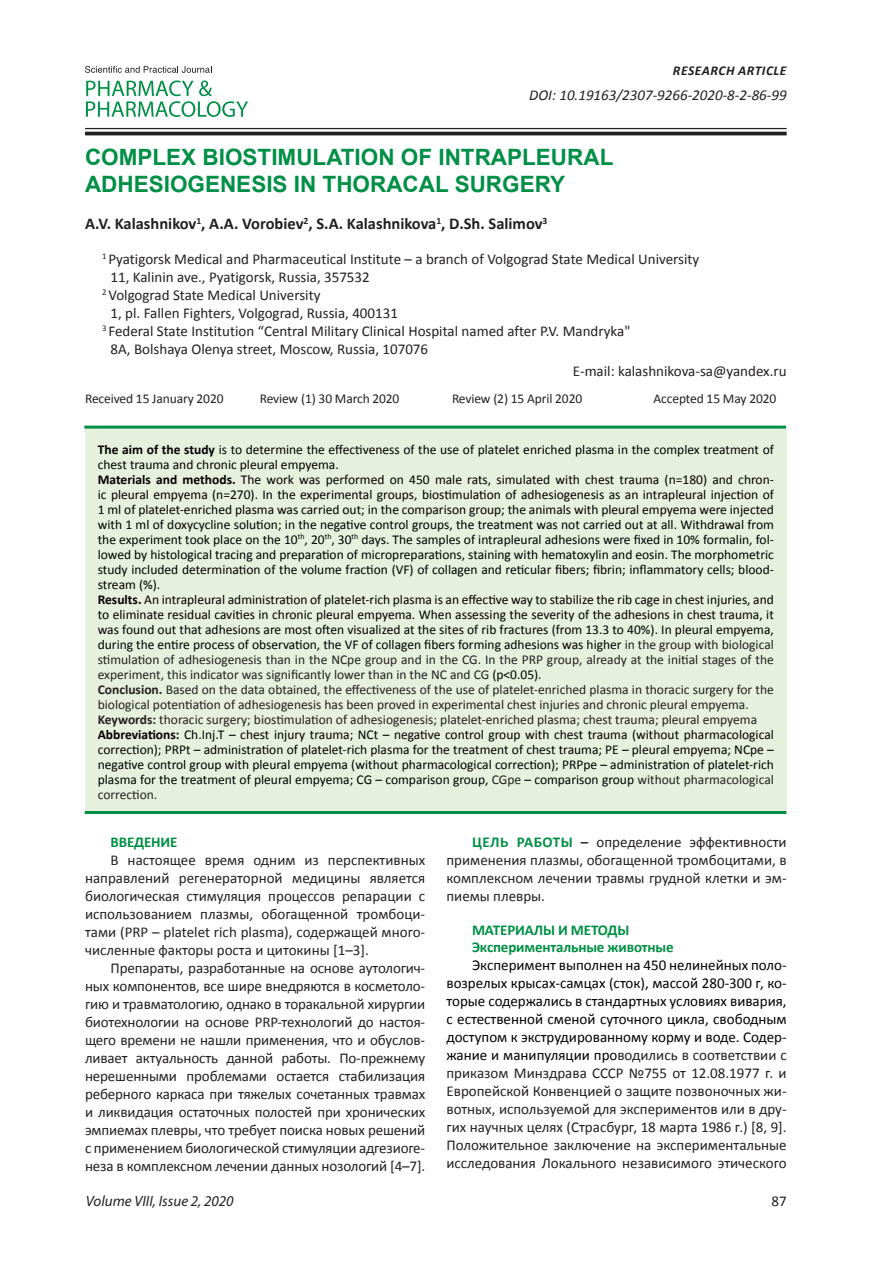
<style>
.page{position:relative;width:893px;height:1263px;background:#fff}
.page>*{position:absolute;margin:0;border:0;box-sizing:border-box;transform-origin:0 0}
._2_Заголовок{font:700 22.5px/27px "Arial";color:#008f46}
._3_Авторы{font:700 16.5px "Calibri";color:#231f20}
._6_Текст{font:15px/18px "Calibri";color:#231f20;text-align:justify}
.адрес{font:15px/18px "Calibri";color:#231f20}
._6_Текст-2{font:700 15px "Calibri";letter-spacing:-.01em;color:#008f46}
.индекс{font:italic 15px "Calibri";color:#231f20}
.почта{font:15px "Calibri";color:#231f20}
.t1{font:italic 15px "Myriad Pro";color:#231f20}
.анонс{font:13.5px/15px "Calibri";color:#000;text-align:justify}
.анонс-2{font:13.5px/15px "Calibri";color:#231f20}
._6_Текст-3{font:13.5px "Calibri";letter-spacing:-.01em;color:#231f20}
.t2{font:italic 700 13.5px "Calibri";letter-spacing:.04em;color:#231f20}
.s1{font-weight:700}
.s2{color:#231f20}
.s3{font-weight:700;color:#008f46}
.s4{color:#000}
</style>
<div class="page">
<hr style="left:85px;top:128px;width:702px;height:1px;background:#231f20">
<hr style="left:85px;top:132px;width:702px;height:3px;background:#231f20">
<svg style="left:86px;top:81px;width:162px;height:36px"></svg>
<svg style="left:85px;top:66px;width:127px;height:7px"></svg>
<div style="left:85px;top:426px;width:702px;height:386px;background:#e5f0dd"></div>
<hr style="left:84px;top:426px;width:702px;height:3px;background:#008f46">
<hr style="left:85px;top:811px;width:701px;height:3px;background:#008f46">
<p class="t2" style="left:673px;top:62px;width:115px">RESEARCH ARTICLE</p>
<p class="индекс" style="left:529px;top:85px;width:259px">DOI: 10.19163/2307-9266-2020-8-2-86-99</p>
<p class="_2_Заголовок" style="left:85px;top:144px;width:530px">COMPLEX BIOSTIMULATION OF INTRAPLEURAL<br>ADHESIOGENESIS IN THORACAL SURGERY</p>
<p class="_3_Авторы" style="left:85px;top:213px;width:464px">A.V. Kalashnikov<sup>1</sup>, A.A. Vorobiev<sup>2</sup>, S.A. Kalashnikova<sup>1</sup>, D.Sh. Salimov<sup>3</sup></p>
<p class="адрес" style="left:111px;top:250px;width:590px;text-indent:-9px"><sup>1</sup> Pyatigorsk Medical and Pharmaceutical Institute – a branch of Volgograd State Medical University<br>11, Kalinin ave., Pyatigorsk, Russia, 357532</p>
<p class="адрес" style="left:111px;top:286px;width:289px;text-indent:-9px"><sup>2</sup> Volgograd State Medical University<br>1, pl. Fallen Fighters, Volgograd, Russia, 400131</p>
<p class="адрес" style="left:111px;top:322px;width:521px;text-indent:-9px"><sup>3</sup> Federal State Institution “Central Military Clinical Hospital named after P.V. Mandryka"<br>8A, Bolshaya Olenya street, Moscow, Russia, 107076</p>
<p class="почта" style="left:573px;top:362px;width:215px">E-mail: kalashnikova-sa@yandex.ru</p>
<p class="_6_Текст-3" style="left:85px;top:390px;width:140px">Received 15 January 2020</p>
<p class="_6_Текст-3" style="left:260px;top:390px;width:141px">Review (1) 30 March 2020</p>
<p class="_6_Текст-3" style="left:452px;top:390px;width:132px">Review (2) 15 April 2020</p>
<p class="_6_Текст-3" style="left:654px;top:390px;width:124px">Accepted 15 May 2020</p>
<p class="анонс" style="left:98px;top:442px;width:678px"><span class="s1">The aim of the study</span> is to determine the effectiveness of the use of platelet enriched plasma in the complex treatment of chest trauma and chronic pleural empyema.</p>
<p class="анонс" style="left:98px;top:472px;width:678px"><span class="s1">Materials and methods.</span> The work was performed on 450 male rats, simulated with chest trauma (n=180) and chron&shy;ic pleural empyema (n=270). In the experimental groups, biostimulation of adhesiogenesis as an intrapleural injection of 1 ml of platelet-enriched plasma was carried out; in the comparison group; the animals with pleural empyema were injected with 1 ml of doxycycline solution; in the negative control groups, the treatment was not carried out at all. Withdrawal from the experiment took place on the 10<sup>th</sup>, 20<sup>th</sup>, 30<sup>th</sup> days. The samples of intrapleural adhesions were fixed in 10% formalin, fol&shy;lowed by histological tracing and preparation of micropreparations, staining with hematoxylin and eosin. The morphometric study included determination of the volume fraction (VF) of collagen and reticular fibers; fibrin; inflammatory cells; blood&shy;stream (%).</p>
<p class="анонс" style="left:98px;top:592px;width:678px"><span class="s1">Results.</span> An intrapleural administration of platelet-rich plasma is an effective way to stabilize the rib cage in chest injuries, and to eliminate residual cavities in chronic pleural empyema. When assessing the severity of the adhesions in chest trauma, it was found out that adhesions are most often visualized at the sites of rib fractures (from 13.3 to 40%). In pleural empyema, during the entire process of observation, the VF of collagen fibers forming adhesions was higher <span class="s2">in the group with biological stimulation of adhesiogenesis than in the NCpe group and in the CG. In the PRP group, already at the initial stages of the experiment, this indicator was significantly lower than in the NC and CG</span> (p&lt;0.05).</p>
<p class="анонс-2" style="left:98px;top:682px;width:678px"><span class="s1">Conclusion.</span> Based on the data obtained, the effectiveness of the use of platelet-enriched plasma in thoracic surgery for the biological potentiation of adhesiogenesis has been proved in experimental chest injuries and chronic pleural empyema.</p>
<p class="анонс-2" style="left:98px;top:712px;width:661px"><span class="s1">Keywords:</span> thoracic surgery; biostimulation of adhesiogenesis; platelet-enriched plasma; chest trauma; pleural empyema</p>
<p class="анонс" style="left:98px;top:727px;width:678px"><span class="s1">Abbreviations:</span> Ch.Inj.T – chest injury trauma; NСt – negative control group with chest trauma (without pharmacological correction); PRPt – administration of platelet-rich plasma for the treatment of chest trauma; PE – pleural empyema; NCpe – negative control group with pleural empyema (without pharmacological correcton); PRPpe – administration of platelet-rich plasma for the treatment of pleural empyema; CG – comparison group, <span class="s2">CGpe</span> – comparison group <span class="s2">without pharmacological correction.</span></p>
<p class="_6_Текст-2" style="left:111px;top:832px;width:68px">ВВЕДЕНИЕ</p>
<p class="_6_Текст" style="left:85px;top:851px;width:342px;text-indent:26px">В настоящее время одним из перспективных направлений регенераторной медицины является биологическая стимуляция процессов репарации с использованием плазмы, обогащенной тромбоци&shy;тами (PRP – рlatelet rich plasma), содержащей много&shy;численные факторы роста и цитокины [1–3].</p>
<p class="_6_Текст" style="left:85px;top:959px;width:342px;text-indent:26px">Препараты, разработанные на основе аутологич&shy;ных компонентов, все шире внедряются в косметоло&shy;гию и травматологию, однако в торакальной хирургии биотехнологии на основе PRP-технологий до настоя&shy;щего времени не нашли применения, что и обуслов&shy;ливает актуальность данной работы. По-прежнему нерешенными проблемами остается стабилизация реберного каркаса при тяжелых сочетанных травмах и ликвидация остаточных полостей при хронических эмпиемах плевры, что требует поиска новых решений с применением биологической стимуляции адгезиоге&shy;неза в комплексном лечении данных нозологий [4–7].</p>
<p class="_6_Текст" style="left:446px;top:833px;width:342px;text-indent:26px"><span class="s3">ЦЕЛЬ РАБОТЫ</span> <span class="s1">–</span> определение эффективности применения плазмы, обогащенной тромбоцитами, в комплексном лечении травмы грудной клетки и эм&shy;пиемы плевры.</p>
<p class="_6_Текст-2" style="left:472px;top:921px;width:159px">МАТЕРИАЛЫ И МЕТОДЫ</p>
<p class="_6_Текст-2" style="left:472px;top:937px;width:203px">Экспериментальные животные</p>
<p class="_6_Текст" style="left:446px;top:956px;width:342px;text-indent:26px"><span class="s4">Эксперимент выполнен на 450 нелинейных поло&shy;возрелых крысах-самцах (сток), массой 280-300 г, ко&shy;торые содержались в стандартных условиях вивария, с естественной сменой суточного цикла, свободным доступом к экструдированному корму и воде. Содер&shy;жание и манипуляции про</span>водились в соответствии с приказом Минздрава СССР №755 от 12.08.1977 г. и Европейской Конвенцией о защите позвоночных жи&shy;вотных, используемой для экспериментов или в дру&shy;гих научных целях (Страсбург, 18 марта 1986 г.) [8, 9].<br>Положительное заключение на экспериментальные исследования Локального независимого этического</p>
<p class="t1" style="left:86px;top:1192px;width:149px">Volume VIII, Issue 2, 2020</p>
<p class="_6_Текст" style="left:771px;top:1192px;width:17px">87</p>
</div>
